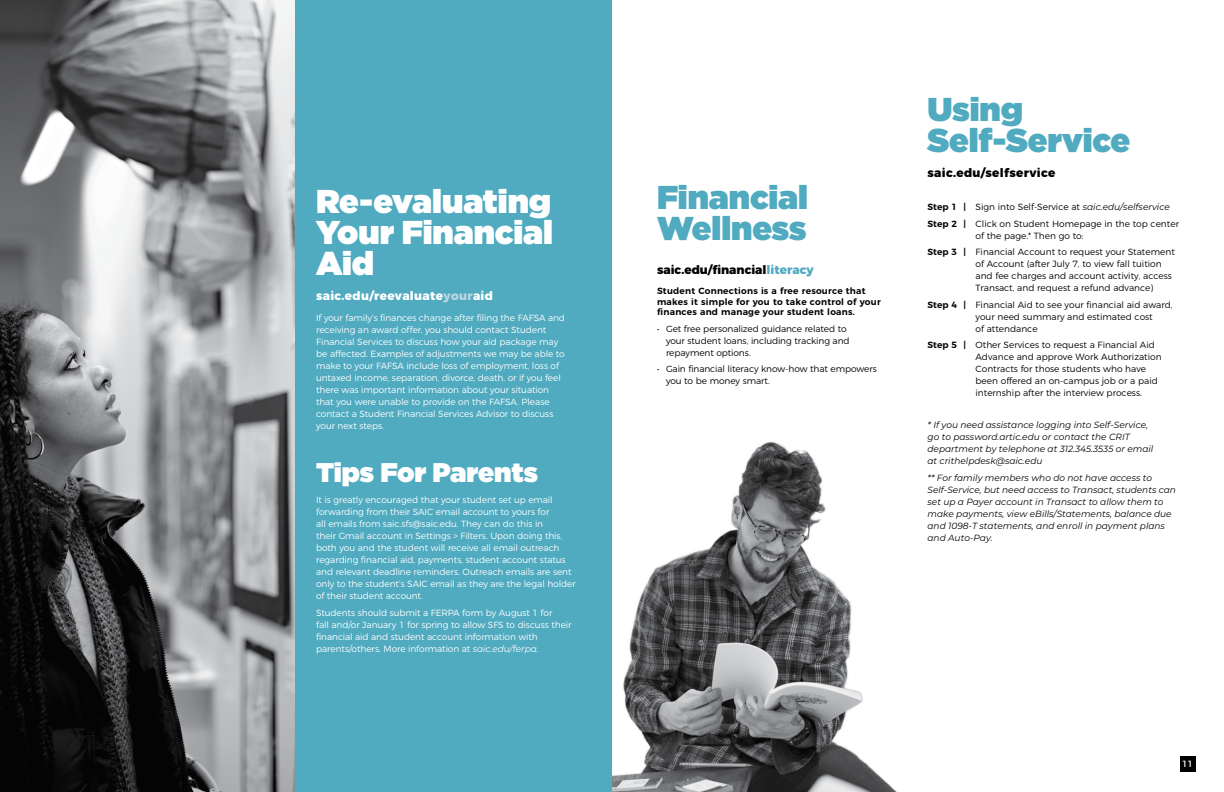
<style>
.page{position:relative;width:1224px;height:792px;background:#fff}
.page>*{position:absolute;margin:0;border:0;box-sizing:border-box;transform-origin:0 0}
.t1{font:900 33px/31px "Gotham";letter-spacing:-.005em;color:#50aac0}
.t2{font:900 33px/31px "Gotham";letter-spacing:-.005em;color:#fff;text-align:justify}
.t3{font:900 27px "Gotham";letter-spacing:-.01em;color:#fff}
.t4{font:800 12px "Montserrat";color:#000}
.t5{font:800 12px "Montserrat";letter-spacing:.025em;color:#fff}
.t6{font:800 12px "Montserrat";letter-spacing:.025em;color:#000}
.t7{font:300 9px/12px "Montserrat";letter-spacing:-.01em;color:#fff}
.t8{font:300 9px/12px "Montserrat";color:#000}
.t9{font:italic 9px/12px "Montserrat";color:#000}
.t10{font:600 9px/10.8px "Montserrat";letter-spacing:.025em;color:#000}
.t11{font:9px "Montserrat";color:#fff}
.s1{color:#b9d6e0}
.s2{font-weight:400;font-style:italic}
.s3{color:#50aac0}
.s4{font-weight:600}
</style>
<div class="page">
<div style="left:1180px;top:756px;width:15px;height:15px;background:#000"></div>
<img style="left:0;top:0;width:295px;height:792px">
<div style="left:295px;top:0;width:317px;height:792px;background:#50aac0"></div>
<img style="left:612px;top:441px;width:285px;height:351px">
<h1 class="t2" style="left:316px;top:185px;width:238px">Re-evaluating Your Financial Aid</h1>
<h3 class="t5" style="left:316px;top:285px;width:178px">saic.edu/reevaluate<span class="s1">your</span>aid</h3>
<p class="t7" style="left:316px;top:311px;width:251px">If your family’s finances change after filing the FAFSA and receiving an award offer, you should contact Student Financial Services to discuss how your aid package may be affected. Examples of adjustments we may be able to make to your FAFSA include loss of employment, loss of untaxed income, separation, divorce, death, or if you feel there was important information about your situation that you were unable to provide on the FAFSA. Please contact a Student Financial Services Advisor to discuss your next steps.</p>
<h2 class="t3" style="left:316px;top:453px;width:223px">Tips For Parents</h2>
<p class="t7" style="left:316px;top:493px;width:261px">It is greatly encouraged that your student set up email forwarding from their SAIC email account to yours for<br>all emails from saic.sfs@saic.edu. They can do this in<br>their Gmail account in Settings &gt; Filters. Upon doing this, both you and the student will receive all email outreach regarding financial aid, payments, student account status and relevant deadline reminders. Outreach emails are sent only to the student’s SAIC email as they are the legal holder of their student account.</p>
<p class="t7" style="left:316px;top:606px;width:257px">Students should submit a FERPA form by August 1 for<br>fall and/or January 1 for spring to allow SFS to discuss their financial aid and student account information with parents/others. More information at <span class="s2">saic.edu/ferpa</span>.</p>
<h1 class="t1" style="left:657px;top:181px;width:153px">Financial<br>Wellness</h1>
<h3 class="t4" style="left:657px;top:260px;width:158px">saic.edu/financial<span class="s3">literacy</span></h3>
<p class="t10" style="left:657px;top:285px;width:225px">Student Connections is a free resource that makes it simple for you to take control of your finances and manage your student loans.</p>
<p class="t8" style="left:666px;top:322px;width:185px;text-indent:-9px">• Get free personalized guidance related to your student loans, including tracking and repayment options.</p>
<p class="t8" style="left:666px;top:362px;width:213px;text-indent:-9px">• Gain financial literacy know-how that empowers you to be money smart.</p>
<h1 class="t1" style="left:928px;top:93px;width:204px">Using<br>Self-Service</h1>
<h3 class="t6" style="left:928px;top:163px;width:129px">saic.edu/selfservice</h3>
<p class="t8" style="left:928px;top:198px;width:253px;line-height:16.5px"><span class="s4">Step 1 |</span> Sign into Self-Service at <span class="s2">saic.edu/selfservice<br></span><span class="s4">Step 2 |</span> Click on Student Homepage in the top center</p>
<p class="t8" style="left:928px;top:226px;width:249px;line-height:16.5px;text-indent:48px">of the page.* Then go to:<br><span class="s4">Step 3 |</span> Financial Account to request your Statement</p>
<p class="t8" style="left:976px;top:257px;width:198px">of Account (after July 7, to view fall tuition and fee charges and account activity, access<br>Transact, and request a refund advance)</p>
<p class="t8" style="left:976px;top:298px;width:199px;text-indent:-48px"><span class="s4">Step 4 |</span> Financial Aid to see your financial aid award, your need summary and estimated cost<br>of attendance</p>
<p class="t8" style="left:976px;top:338px;width:188px;text-indent:-48px"><span class="s4">Step 5 |</span> Other Services to request a Financial Aid Advance and approve Work Authorization Contracts for those students who have been offered an on-campus job or a paid internship after the interview process.</p>
<p class="t9" style="left:928px;top:419px;width:227px">* If you need assistance logging into Self-Service, go to password.artic.edu or contact the CRIT department by telephone at 312.345.3535 or email at crithelpdesk@saic.edu</p>
<p class="t9" style="left:928px;top:471px;width:250px">** For family members who do not have access to Self-Service, but need access to Transact, students can set up a Payer account in Transact to allow them to make payments, view eBills/Statements, balance due and 1098-T statements, and enroll in payment plans and Auto-Pay.</p>
<p class="t11" style="left:1182px;top:756px;width:13px">11</p>
</div>
